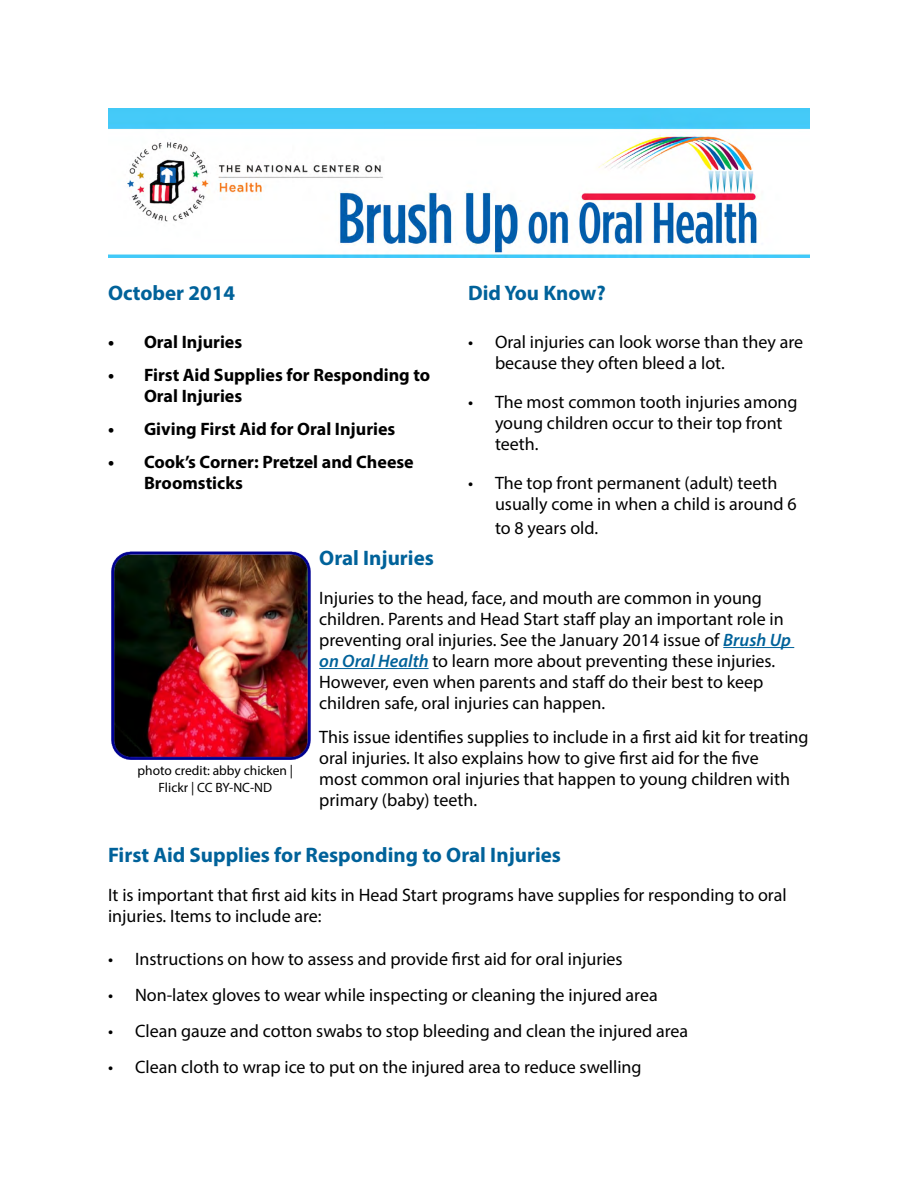
<style>
.page{position:relative;width:918px;height:1188px;background:#fff}
.page>*{position:absolute;margin:0;border:0;box-sizing:border-box;transform-origin:0 0}
.Heading_1{font:700 21px "Myriad Pro";color:#00629a}
.t1{font:18px/21px "Myriad Pro";color:#000}
.t2{font:700 18px/21px "Myriad Pro";color:#000}
.t3{font:13.5px/16.5px "Myriad Pro";color:#000;text-align:center}
.s1{font-weight:600;font-style:italic;color:#00629a}
</style>
<div class="page">
<img style="left:108px;top:108px;width:702px;height:150px">
<hr style="left:723px;top:647px;width:71px;height:1px;background:#00629a">
<hr style="left:319px;top:668px;width:110px;height:1px;background:#00629a">
<img style="left:112px;top:552px;width:198px;height:208px">
<p class="Heading_1" style="left:108px;top:279px;width:129px">October 2014</p>
<p class="t2" style="left:108px;top:331px;width:136px">• Oral Injuries</p>
<p class="t2" style="left:144px;top:364px;width:288px;text-indent:-36px">• First Aid Supplies for Responding to<br>Oral Injuries</p>
<p class="t2" style="left:108px;top:418px;width:289px">• Giving First Aid for Oral Injuries</p>
<p class="t2" style="left:144px;top:451px;width:271px;text-indent:-36px">• Cook’s Corner: Pretzel and Cheese<br>Broomsticks</p>
<p class="Heading_1" style="left:468px;top:279px;width:139px">Did You Know?</p>
<p class="t1" style="left:495px;top:331px;width:310px;text-indent:-27px">• Oral injuries can look worse than they are because they often bleed a lot.</p>
<p class="t1" style="left:495px;top:391px;width:304px;text-indent:-27px">• The most common tooth injuries among young children occur to their top front teeth.</p>
<p class="t1" style="left:495px;top:472px;width:303px;text-indent:-27px">• The top front permanent (adult) teeth usually come in when a child is around 6</p>
<p class="t1" style="left:495px;top:517px;width:105px">to 8 years old.</p>
<p class="Heading_1" style="left:319px;top:544px;width:116px">Oral Injuries</p>
<p class="t1" style="left:319px;top:587px;width:473px">Injuries to the head, face, and mouth are common in young children. Parents and Head Start staff play an important role in preventing oral injuries. See the January 2014 issue of <span class="s1">Brush Up on Oral Health</span> to learn more about preventing these injuries.<br>However, even when parents and staff do their best to keep children safe, oral injuries can happen.</p>
<p class="t1" style="left:319px;top:726px;width:491px">This issue identifies supplies to include in a first aid kit for treating oral injuries. It also explains how to give first aid for the five<br>most common oral injuries that happen to young children with primary (baby) teeth.</p>
<p class="Heading_1" style="left:108px;top:841px;width:454px">First Aid Supplies for Responding to Oral Injuries</p>
<p class="t1" style="left:108px;top:884px;width:680px">It is important that first aid kits in Head Start programs have supplies for responding to oral injuries. Items to include are:</p>
<p class="t1" style="left:108px;top:948px;width:516px">• Instructions on how to assess and provide first aid for oral injuries</p>
<p class="t1" style="left:108px;top:984px;width:551px">• Non-latex gloves to wear while inspecting or cleaning the injured area</p>
<p class="t1" style="left:108px;top:1020px;width:582px">• Clean gauze and cotton swabs to stop bleeding and clean the injured area</p>
<p class="t1" style="left:108px;top:1056px;width:535px">• Clean cloth to wrap ice to put on the injured area to reduce swelling</p>
<p class="t3" style="left:138px;top:762px;width:157px">photo credit: abby chicken |<br>Flickr | CC BY-NC-ND</p>
</div>
